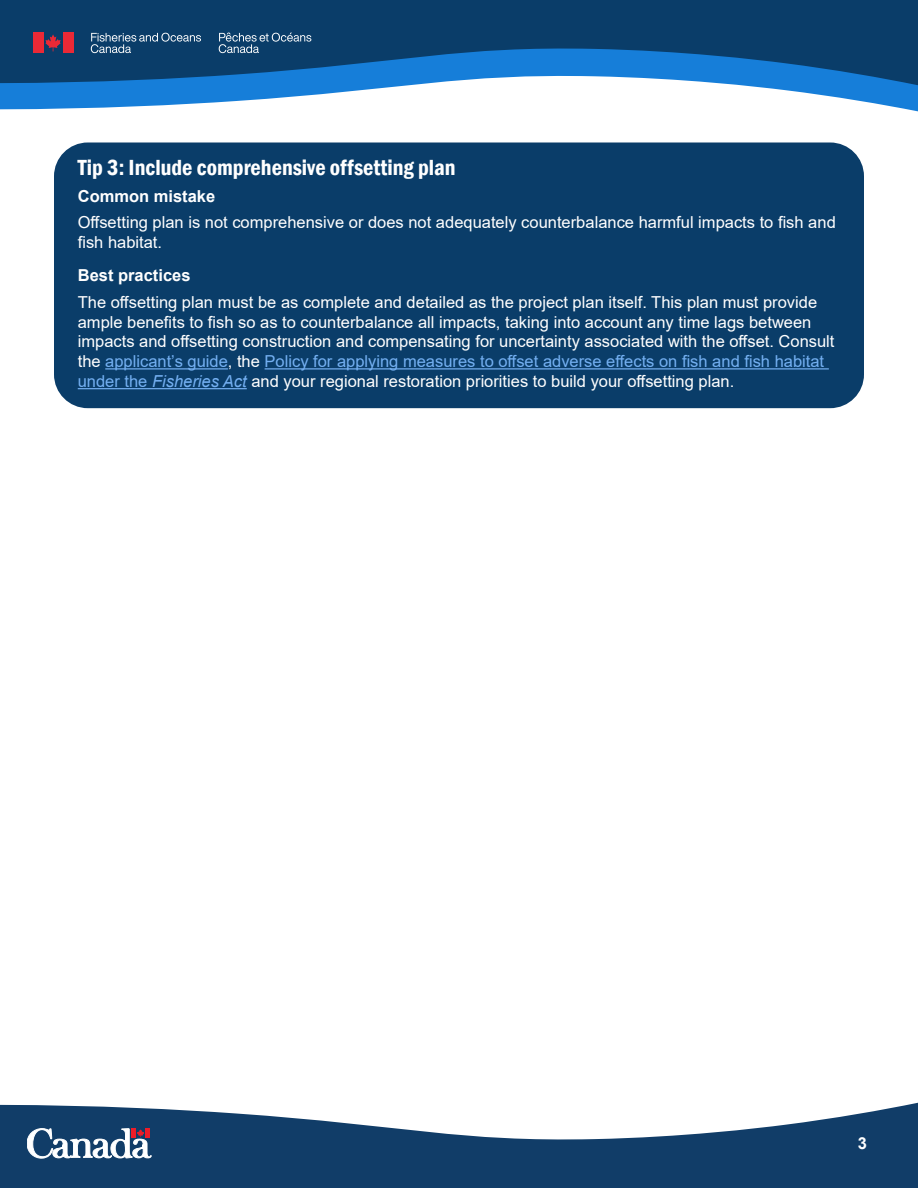
<style>
.page{position:relative;width:918px;height:1188px;background:#fff}
.page>*{position:absolute;margin:0;border:0;box-sizing:border-box;transform-origin:0 0}
.Box_header{font:600 condensed 22.5px "Franklin Gothic";color:#fff}
.text_box{font:16.5px/19.8px "Arial";color:#fff}
.Box_subhead{font:700 16.5px "Arial";color:#fff}
.s1{color:#74b0f2}
.s2{font-style:italic;color:#74b0f2}
</style>
<div class="page">
<svg style="left:0;top:85px;width:918px;height:26px"></svg>
<svg style="left:0;top:0;width:918px;height:85px;background:#135085"></svg>
<svg style="left:219px;top:33px;width:92px;height:20px;background:#376084"></svg>
<svg style="left:91px;top:33px;width:110px;height:20px;background:#345e82"></svg>
<div style="left:63px;top:33px;width:10px;height:20px;background:#eb2936"></div>
<svg style="left:45px;top:34px;width:16px;height:17px"></svg>
<div style="left:33px;top:33px;width:10px;height:20px;background:#eb2936"></div>
<svg style="left:0;top:1103px;width:918px;height:85px;fill:#113d68"></svg>
<svg style="left:27px;top:1129px;width:124px;height:29px"></svg>
<div style="left:54px;top:142px;width:810px;height:266px;background:#0a3d69;border-radius:34px"></div>
<hr style="left:105px;top:368px;width:123px;height:1px;background:#74b0f2">
<hr style="left:265px;top:368px;width:564px;height:1px;background:#74b0f2">
<hr style="left:78px;top:388px;width:169px;height:1px;background:#74b0f2">
<h2 class="Box_header" style="left:78px;top:152px;width:379px">Tip 3: Include comprehensive offsetting plan</h2>
<h3 class="Box_subhead" style="left:78px;top:184px;width:139px">Common mistake</h3>
<p class="text_box" style="left:78px;top:212px;width:760px">Offsetting plan is not comprehensive or does not adequately counterbalance harmful impacts to fish and fish habitat.</p>
<h3 class="Box_subhead" style="left:78px;top:264px;width:114px">Best practices</h3>
<p class="text_box" style="left:78px;top:292px;width:758px">The offsetting plan must be as complete and detailed as the project plan itself. This plan must provide ample benefits to fish so as to counterbalance all impacts, taking into account any time lags between impacts and offsetting construction and compensating for uncertainty associated with the offset. Consult the <span class="s1">applicant’s guide</span>, the <span class="s1">Policy for applying measures to offset adverse effects on fish and fish habitat under the</span> <span class="s2">Fisheries Act</span> and your regional restoration priorities to build your offsetting plan.</p>
<p class="Box_subhead" style="left:858px;top:1132px;width:11px">3</p>
</div>
